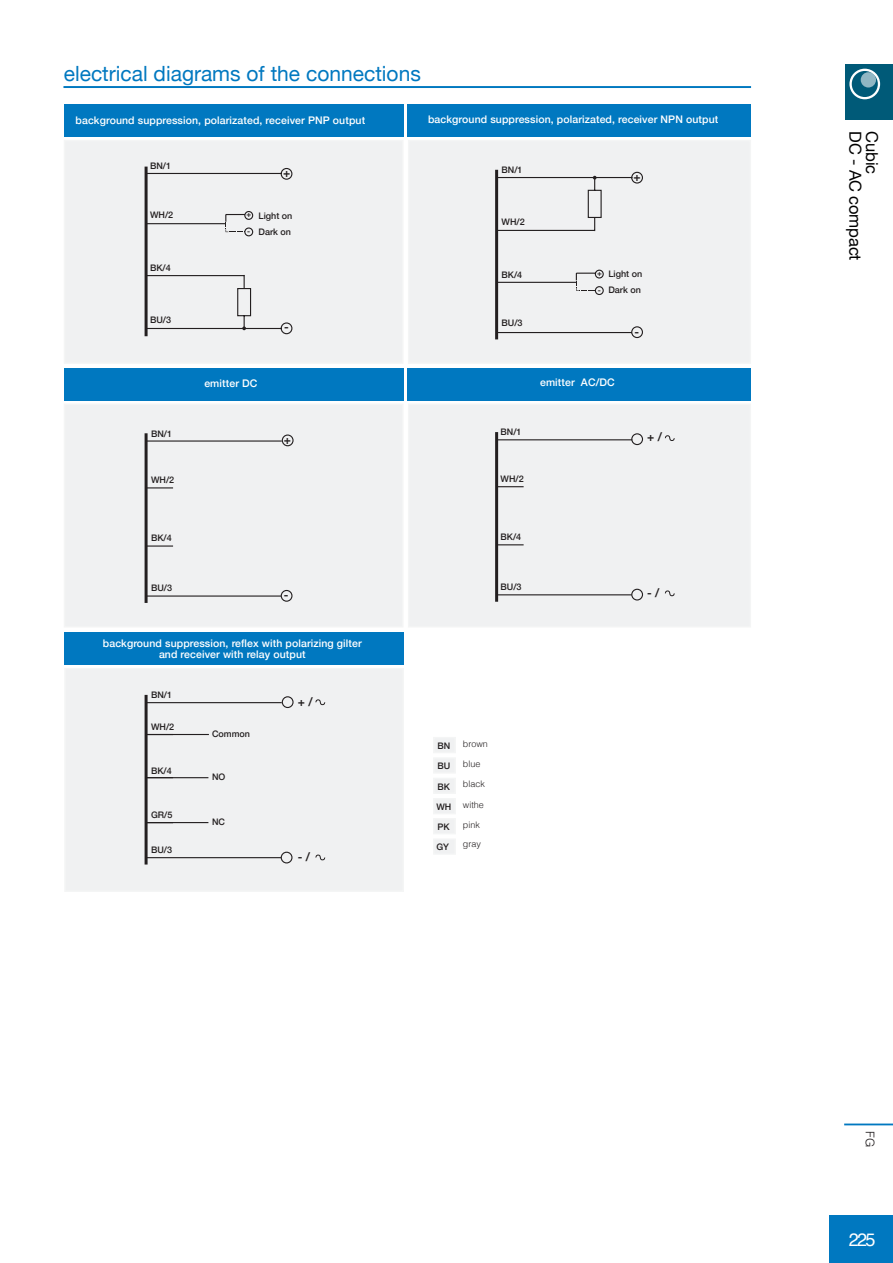
<style>
.page{position:relative;width:893px;height:1263px;background:#fff}
.page>*{position:absolute;margin:0;border:0;box-sizing:border-box;transform-origin:0 0}
.t1{font:21px "Helvetica Neue";color:#0078c0}
.t2{font:18px "Helvetica";color:#fff}
.t3{font:16.5px "Helvetica Neue";letter-spacing:-.01em;color:#000}
.t4{font:500 12px "Helvetica Neue";color:#231f20}
.t5{font:300 12px "Helvetica";color:#231f20}
.t6{font:500 10.5px "Helvetica Neue";letter-spacing:.01em;color:#fff}
.t7{font:500 9px "Helvetica Neue";color:#231f20}
.t8{font:300 9px "Helvetica";color:#231f20}
.t9{font:500 7.95px "Helvetica Neue";color:#231f20}
</style>
<div class="page">
<div style="left:64px;top:140px;width:339px;height:224px;background:#f0f1f2"></div>
<div style="left:408px;top:140px;width:343px;height:224px;background:#f0f1f2"></div>
<div style="left:64px;top:403px;width:339px;height:224px;background:#f0f1f2"></div>
<div style="left:64px;top:104px;width:339px;height:33px;background:#0078c0"></div>
<div style="left:408px;top:104px;width:343px;height:33px;background:#0078c0"></div>
<div style="left:64px;top:368px;width:339px;height:32px;background:#0078c0"></div>
<div style="left:408px;top:403px;width:343px;height:224px;background:#f0f1f2"></div>
<div style="left:408px;top:368px;width:343px;height:32px;background:#0078c0"></div>
<div style="left:64px;top:668px;width:340px;height:224px;background:#f0f1f2"></div>
<div style="left:64px;top:632px;width:340px;height:33px;background:#0078c0"></div>
<hr style="left:145px;top:167px;width:3px;height:169px;background:#231f20">
<svg style="left:147px;top:167px;width:146px;height:168px"></svg>
<hr style="left:495px;top:170px;width:3px;height:169px;background:#231f20">
<svg style="left:495px;top:171px;width:148px;height:168px"></svg>
<hr style="left:145px;top:433px;width:3px;height:170px;background:#231f20">
<hr style="left:146px;top:440px;width:136px;height:2px;background:#231f20">
<hr style="left:146px;top:595px;width:135px;height:2px;background:#231f20">
<svg style="left:147px;top:487px;width:26px;height:1px"></svg>
<hr style="left:146px;top:545px;width:27px;height:2px;background:#231f20">
<div style="left:282px;top:434px;width:12px;height:12px;border:1px solid #231f20;border-radius:50%"></div>
<div style="left:281px;top:590px;width:11px;height:12px;border:1px solid #231f20;border-radius:50%"></div>
<hr style="left:495px;top:432px;width:3px;height:170px;background:#231f20">
<hr style="left:497px;top:439px;width:135px;height:1px;background:#231f20">
<hr style="left:497px;top:594px;width:135px;height:1px;background:#231f20">
<svg style="left:498px;top:486px;width:26px;height:1px"></svg>
<svg style="left:498px;top:544px;width:26px;height:1px"></svg>
<div style="left:631px;top:433px;width:12px;height:12px;border:1px solid #231f20;border-radius:50%"></div>
<div style="left:631px;top:589px;width:12px;height:11px;border:1px solid #231f20;border-radius:50%"></div>
<svg style="left:665px;top:435px;width:10px;height:6px"></svg>
<svg style="left:665px;top:590px;width:10px;height:6px"></svg>
<div style="left:282px;top:696px;width:12px;height:12px;border:1px solid #231f20;border-radius:50%"></div>
<div style="left:281px;top:852px;width:11px;height:11px;border:1px solid #231f20;border-radius:50%"></div>
<svg style="left:315px;top:699px;width:10px;height:6px"></svg>
<svg style="left:315px;top:854px;width:10px;height:6px"></svg>
<hr style="left:145px;top:695px;width:3px;height:169px;background:#231f20">
<hr style="left:146px;top:702px;width:136px;height:1px;background:#231f20">
<hr style="left:146px;top:857px;width:135px;height:1px;background:#231f20">
<hr style="left:148px;top:734px;width:61px;height:1px;background:#231f20">
<hr style="left:147px;top:777px;width:61px;height:1px;background:#231f20">
<hr style="left:147px;top:822px;width:61px;height:1px;background:#231f20">
<div style="left:433px;top:798px;width:23px;height:16px;background:#f0f1f2"></div>
<div style="left:433px;top:778px;width:23px;height:16px;background:#f0f1f2"></div>
<div style="left:433px;top:757px;width:23px;height:17px;background:#f0f1f2"></div>
<div style="left:433px;top:737px;width:23px;height:16px;background:#f0f1f2"></div>
<div style="left:433px;top:838px;width:23px;height:17px;background:#f0f1f2"></div>
<div style="left:433px;top:818px;width:23px;height:16px;background:#f0f1f2"></div>
<hr style="left:63px;top:86px;width:688px;height:2px;background:#0078c0">
<div style="left:829px;top:1214px;width:64px;height:49px;background:#0078c0"></div>
<hr style="left:844px;top:1123px;width:49px;height:2px;background:#0078c0">
<div style="left:845px;top:64px;width:48px;height:56px;background:#005a78"></div>
<svg style="left:849px;top:69px;width:31px;height:30px"></svg>
<svg style="left:861px;top:72px;width:15px;height:16px"></svg>
<p class="t1" style="left:64px;top:58px;width:359px">electrical diagrams of the connections</p>
<p class="t6" style="left:76px;top:112px;width:291px">background suppression, polarizated, receiver PNP output</p>
<p class="t6" style="left:428px;top:110px;width:292px">background suppression, polarizated, receiver NPN output</p>
<p class="t7" style="left:150px;top:158px;width:23px">BN/1</p>
<p class="t4" style="left:283px;top:163px;width:9px">+</p>
<p class="t7" style="left:502px;top:163px;width:23px">BN/1</p>
<p class="t4" style="left:634px;top:167px;width:9px">+</p>
<p class="t7" style="left:150px;top:207px;width:25px">WH/2</p>
<p class="t9" style="left:246px;top:208px;width:6px">+</p>
<p class="t9" style="left:247px;top:225px;width:5px">-</p>
<p class="t7" style="left:259px;top:209px;width:35px">Light on</p>
<p class="t7" style="left:259px;top:224px;width:34px">Dark on</p>
<p class="t7" style="left:502px;top:215px;width:25px">WH/2</p>
<p class="t7" style="left:150px;top:261px;width:22px">BK/4</p>
<p class="t7" style="left:502px;top:267px;width:22px">BK/4</p>
<p class="t7" style="left:608px;top:266px;width:35px">Light on</p>
<p class="t9" style="left:597px;top:267px;width:6px">+</p>
<p class="t9" style="left:598px;top:283px;width:5px">-</p>
<p class="t7" style="left:608px;top:282px;width:34px">Dark on</p>
<p class="t7" style="left:150px;top:313px;width:23px">BU/3</p>
<p class="t4" style="left:284px;top:317px;width:6px">-</p>
<p class="t7" style="left:502px;top:316px;width:23px">BU/3</p>
<p class="t4" style="left:635px;top:322px;width:6px">-</p>
<p class="t6" style="left:204px;top:375px;width:55px">emitter DC</p>
<p class="t6" style="left:540px;top:374px;width:76px">emitter AC/DC</p>
<p class="t7" style="left:151px;top:426px;width:23px">BN/1</p>
<p class="t4" style="left:284px;top:430px;width:9px">+</p>
<p class="t7" style="left:500px;top:425px;width:23px">BN/1</p>
<p class="t4" style="left:647px;top:427px;width:16px">+ /</p>
<p class="t7" style="left:151px;top:473px;width:25px">WH/2</p>
<p class="t7" style="left:500px;top:472px;width:25px">WH/2</p>
<p class="t7" style="left:151px;top:531px;width:22px">BK/4</p>
<p class="t7" style="left:500px;top:529px;width:22px">BK/4</p>
<p class="t7" style="left:151px;top:581px;width:23px">BU/3</p>
<p class="t4" style="left:284px;top:585px;width:6px">-</p>
<p class="t7" style="left:500px;top:579px;width:23px">BU/3</p>
<p class="t4" style="left:647px;top:583px;width:14px">- /</p>
<p class="t6" style="left:103px;top:635px;width:260px">background suppression, reflex with polarizing gilter</p>
<p class="t6" style="left:159px;top:646px;width:148px">and receiver with relay output</p>
<p class="t7" style="left:151px;top:688px;width:23px">BN/1</p>
<p class="t7" style="left:151px;top:720px;width:25px">WH/2</p>
<p class="t7" style="left:151px;top:763px;width:22px">BK/4</p>
<p class="t7" style="left:151px;top:808px;width:23px">GR/5</p>
<p class="t7" style="left:151px;top:842px;width:23px">BU/3</p>
<p class="t7" style="left:212px;top:726px;width:39px">Common</p>
<p class="t7" style="left:212px;top:770px;width:15px">NO</p>
<p class="t7" style="left:212px;top:814px;width:14px">NC</p>
<p class="t4" style="left:298px;top:692px;width:16px">+ /</p>
<p class="t4" style="left:298px;top:847px;width:14px">- /</p>
<p class="t7" style="left:437px;top:738px;width:14px">BN</p>
<p class="t8" style="left:463px;top:736px;width:27px">brown</p>
<p class="t7" style="left:437px;top:759px;width:14px">BU</p>
<p class="t8" style="left:463px;top:756px;width:19px">blue</p>
<p class="t7" style="left:437px;top:779px;width:14px">BK</p>
<p class="t8" style="left:463px;top:777px;width:24px">black</p>
<p class="t7" style="left:436px;top:799px;width:16px">WH</p>
<p class="t8" style="left:463px;top:797px;width:23px">withe</p>
<p class="t7" style="left:437px;top:819px;width:14px">PK</p>
<p class="t8" style="left:463px;top:817px;width:19px">pink</p>
<p class="t7" style="left:436px;top:840px;width:14px">GY</p>
<p class="t8" style="left:463px;top:836px;width:19px">gray</p>
<p class="t3" style="left:867px;top:131px;width:131px;rotate:90deg">DC - AC compact</p>
<p class="t3" style="left:884px;top:131px;width:44px;rotate:90deg">Cubic</p>
<p class="t5" style="left:880px;top:1131px;width:18px;rotate:90deg">FG</p>
<h2 class="t2" style="left:849px;top:1225px;width:28px">225</h2>
</div>
